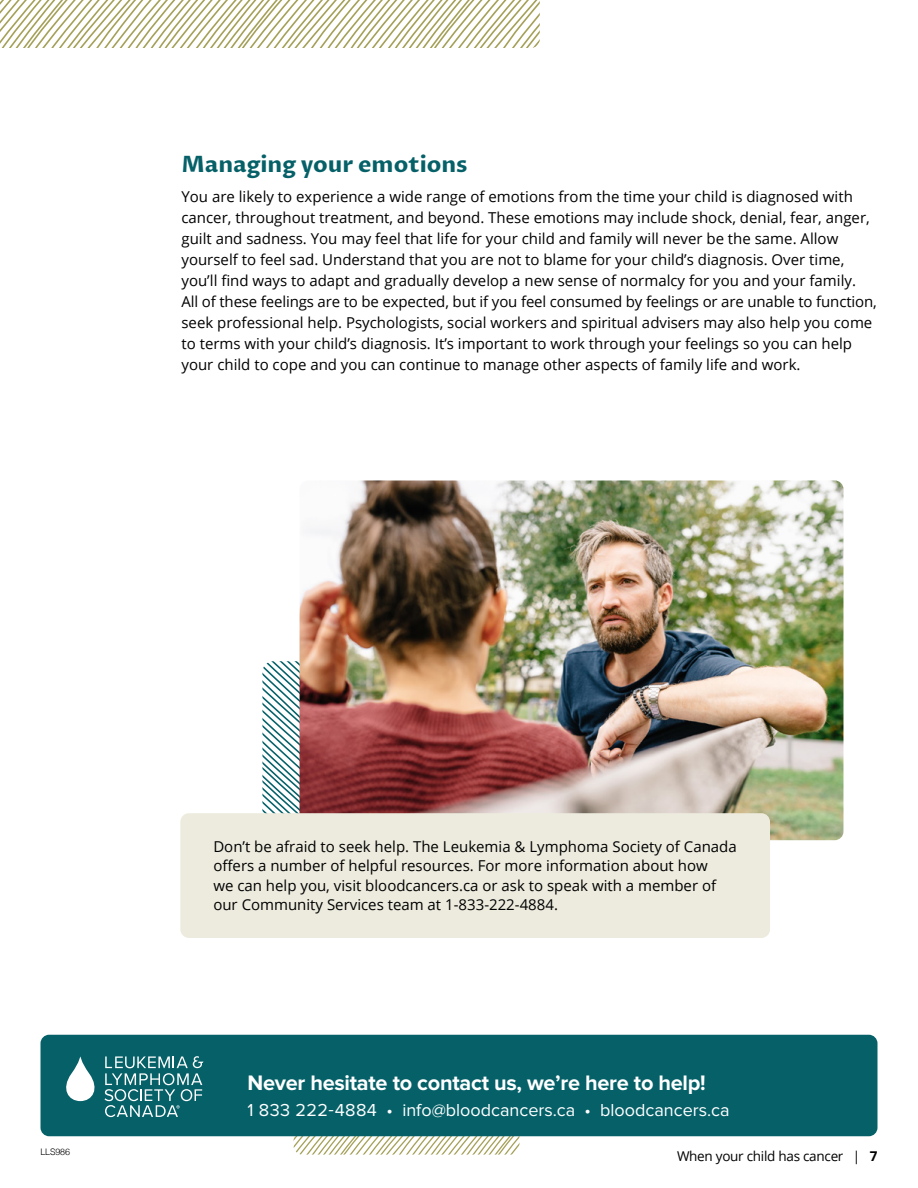
<style>
.page{position:relative;width:918px;height:1188px;background:#fff}
.page>*{position:absolute;margin:0;border:0;box-sizing:border-box;transform-origin:0 0}
.t1{font:700 22.5px "Proza Libre";color:#056068}
.t2{font:700 21.75px "Proxima Nova";letter-spacing:-.01em;color:#fff}
.t3{font:18px "Proxima Nova";color:#fff}
.t4{font:15px/21px "Open Sans";color:#000}
.t5{font:13.5px "Open Sans";letter-spacing:-.02em;color:#000}
.t6{font:300 9px "Helvetica";letter-spacing:-.02em;color:#000}
.s1{font-weight:700}
</style>
<div class="page">
<svg style="left:294px;top:1136px;width:225px;height:19px"></svg>
<div style="left:40px;top:1035px;width:837px;height:101px;background:#056068;border-radius:9px"></div>
<svg style="left:262px;top:661px;width:38px;height:152px"></svg>
<img style="left:300px;top:480px;width:543px;height:360px">
<div style="left:180px;top:813px;width:590px;height:125px;background:#edebde;border-radius:9px"></div>
<svg style="left:0;top:0;width:540px;height:48px"></svg>
<svg style="left:66px;top:1056px;width:137px;height:61px"></svg>
<h1 class="t1" style="left:181px;top:150px;width:288px">Managing your emotions</h1>
<p class="t4" style="left:181px;top:185px;width:697px">You are likely to experience a wide range of emotions from the time your child is diagnosed with cancer, throughout treatment, and beyond. These emotions may include shock, denial, fear, anger, guilt and sadness. You may feel that life for your child and family will never be the same. Allow yourself to feel sad. Understand that you are not to blame for your child’s diagnosis. Over time, you’ll find ways to adapt and gradually develop a new sense of normalcy for you and your family.<br>All of these feelings are to be expected, but if you feel consumed by feelings or are unable to function, seek professional help. Psychologists, social workers and spiritual advisers may also help you come to terms with your child’s diagnosis. It’s important to work through your feelings so you can help your child to cope and you can continue to manage other aspects of family life and work.</p>
<p class="t6" style="left:40px;top:1144px;width:31px">LLS986</p>
<p class="t4" style="left:213px;top:836px;width:525px;line-height:19.5px">Don’t be afraid to seek help. The Leukemia &amp; Lymphoma Society of Canada offers a number of helpful resources. For more information about how<br>we can help you, visit bloodcancers.ca or ask to speak with a member of our Community Services team at 1-833-222-4884.</p>
<h2 class="t2" style="left:248px;top:1070px;width:460px">Never hesitate to contact us, we’re here to help!</h2>
<p class="t3" style="left:248px;top:1100px;width:484px">1 833 222-4884 • info@bloodcancers.ca • bloodcancers.ca</p>
<p class="t5" style="left:677px;top:1147px;width:202px">When your child has cancer | <span class="s1">7</span></p>
</div>
